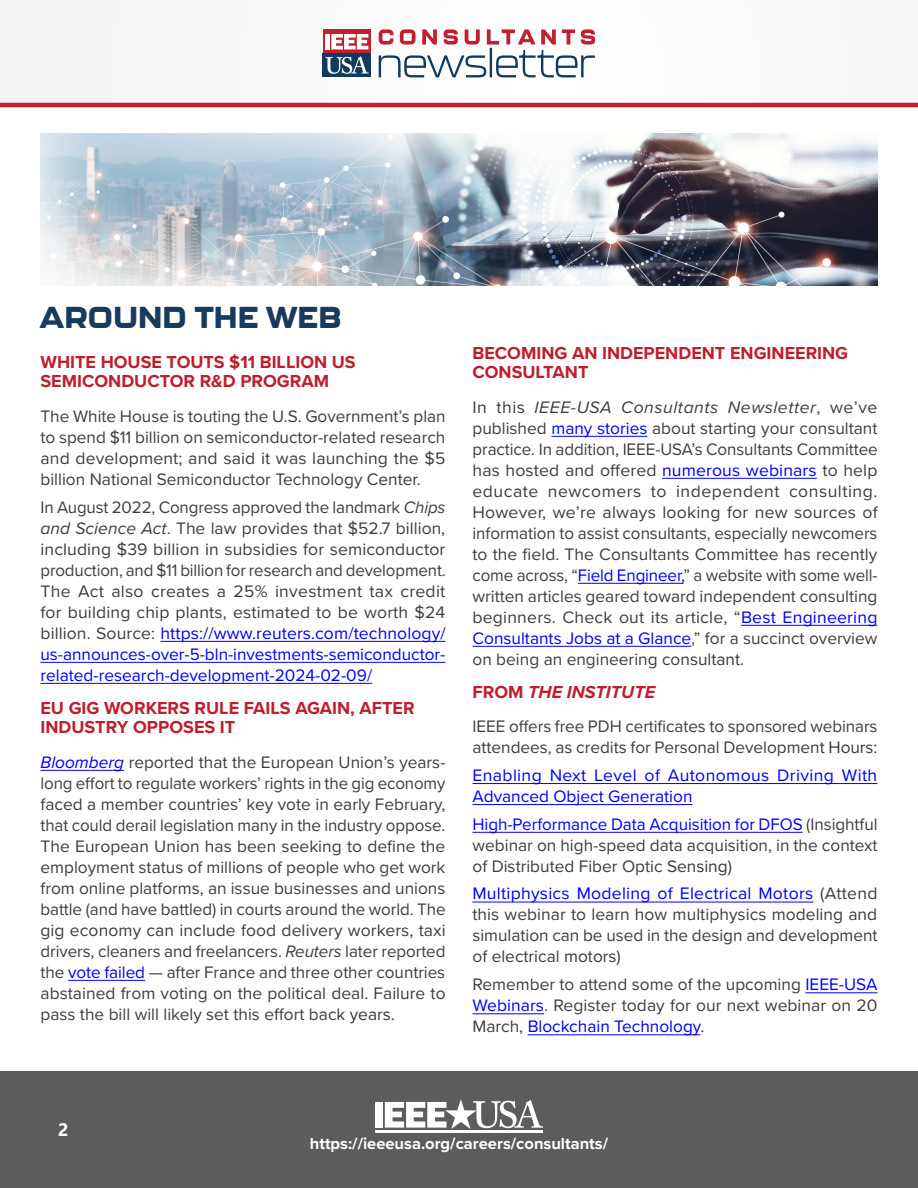
<style>
.page{position:relative;width:918px;height:1188px;background:#fff}
.page>*{position:absolute;margin:0;border:0;box-sizing:border-box;transform-origin:0 0}
.Titulus{font:800 30px "Kallisto";color:#183a5e}
.subheader{font:700 18px/19.5px "Proxima Nova";color:#be1e2d}
.subheader-2{font:italic 700 18px "Proxima Nova";color:#be1e2d}
.t1{font:700 18px "Segoe UI";color:#fff}
.Paragraph{font:17.25px/21px "Proxima Nova";color:#3e3e3f;text-align:justify}
.Paragraph-2{font:17.25px/21px "Proxima Nova";letter-spacing:.02em;color:#00f}
.t2{font:700 16.5px "Proxima Nova";color:#fff}
.s1{color:#383838}
.s2{font-style:italic}
.s3{color:#00f}
.s4{font-style:italic;color:#00f}
.s5{font-style:normal}
</style>
<div class="page">
<div style="left:0;top:0;width:918px;height:104px;background:#f9f9f9"></div>
<div style="left:0;top:1071px;width:918px;height:117px;background:#5c5c5f"></div>
<div style="left:375px;top:1102px;width:8px;height:26px;background:#fff"></div>
<hr style="left:375px;top:1130px;width:72px;height:3px;background:#fff">
<svg style="left:385px;top:1099px;width:158px;height:30px"></svg>
<hr style="left:447px;top:1130px;width:96px;height:3px;background:#fff">
<div style="left:323px;top:29px;width:48px;height:48px;background:#be2231"></div>
<div style="left:323px;top:53px;width:48px;height:24px;background:#123a5e"></div>
<div style="left:325px;top:34px;width:5px;height:15px;background:#fff"></div>
<svg style="left:331px;top:34px;width:37px;height:15px"></svg>
<svg style="left:325px;top:56px;width:44px;height:18px"></svg>
<svg style="left:379px;top:29px;width:216px;height:48px"></svg>
<hr style="left:0;top:103px;width:918px;height:4px;background:#bf2432">
<hr style="left:160px;top:641px;width:286px;height:1px;background:#00f">
<hr style="left:40px;top:662px;width:406px;height:1px;background:#00f">
<hr style="left:40px;top:683px;width:332px;height:1px;background:#00f">
<hr style="left:40px;top:770px;width:84px;height:1px;background:#00f">
<hr style="left:68px;top:980px;width:77px;height:1px;background:#00f">
<hr style="left:551px;top:436px;width:96px;height:1px;background:#00f">
<hr style="left:662px;top:478px;width:155px;height:1px;background:#00f">
<hr style="left:578px;top:583px;width:106px;height:1px;background:#00f">
<hr style="left:741px;top:625px;width:137px;height:1px;background:#00f">
<hr style="left:472px;top:646px;width:219px;height:1px;background:#00f">
<hr style="left:472px;top:783px;width:406px;height:1px;background:#00f">
<hr style="left:472px;top:804px;width:221px;height:1px;background:#00f">
<hr style="left:472px;top:832px;width:331px;height:1px;background:#00f">
<hr style="left:472px;top:902px;width:342px;height:1px;background:#00f">
<hr style="left:805px;top:992px;width:72px;height:1px;background:#00f">
<hr style="left:472px;top:1013px;width:72px;height:1px;background:#00f">
<hr style="left:528px;top:1034px;width:172px;height:1px;background:#00f">
<img style="left:40px;top:134px;width:838px;height:151px">
<p class="Titulus" style="left:40px;top:299px;width:303px">AROUND THE WEB</p>
<p class="subheader" style="left:40px;top:352px;width:317px">WHITE HOUSE TOUTS $11 BILLION US<br>SEMICONDUCTOR R&amp;D PROGRAM</p>
<p class="Paragraph" style="left:40px;top:405px;width:407px">The White House is touting the U.S. Government’s plan to spend $11 billion on semiconductor-related research and development; and said it was launching the $5 billion National Semiconductor Technology <span class="s1">Center.</span></p>
<p class="Paragraph" style="left:40px;top:496px;width:407px">In August 2022, Congress approved the landmark <span class="s2">Chips and Science Act</span>. The law provides that $52.7 billion, including $39 billion in subsidies for semiconductor production, and $11 billion for research and development.<br>The Act also creates a 25% investment tax credit for building chip plants, estimated to be worth $24 billion. Source: <span class="s3">https://www.reuters.com/technology/ us-announces-over-5-bln-investments-semiconductor&shy;related-research-development-2024-02-09/</span></p>
<p class="subheader" style="left:40px;top:697px;width:376px">EU GIG WORKERS RULE FAILS AGAIN, AFTER<br>INDUSTRY OPPOSES IT</p>
<p class="Paragraph" style="left:40px;top:751px;width:407px"><span class="s4">Bloomberg</span> reported that the European Union’s years&shy;long effort to regulate workers’ rights in the gig economy faced a member countries’ key vote in early February, that could derail legislation many in the industry oppose.<br>The European Union has been seeking to define the employment status of millions of people who get work from online platforms, an issue businesses and unions battle (and have battled) in courts around the world. The gig economy can include food delivery workers, taxi drivers, cleaners and freelancers. <span class="s2">Reuters</span> later reported the <span class="s3">vote failed</span> — after France and three other countries abstained from voting on the political deal. Failure to pass the bill will likely set this effort bac<span class="s1">k years.</span></p>
<p class="subheader" style="left:472px;top:342px;width:377px">BECOMING AN INDEPENDENT ENGINEERING<br>CONSULTANT</p>
<p class="Paragraph" style="left:472px;top:396px;width:407px">In this <span class="s2">IEEE-USA Consultants Newsletter</span>, we’ve published <span class="s3">many stories</span> about starting your consultant practice. In addition, IEEE-USA’s Consultants Committee has hosted and offered <span class="s3">numerous webinars</span> to help educate newcomers to independent consulting.<br>However, we’re always looking for new sources of information to assist consultants, especially newcomers to the field. The Consultants Committee has recently come across, “<span class="s3">Field Engineer,</span>” a website with some well&shy;written articles geared toward independent consulting beginners. Check out its article, “<span class="s3">Best Engineering Consultants Jobs at a Glance</span>,” for a succinct overview on being an engineering con<span class="s1">sultant.</span></p>
<p class="subheader-2" style="left:473px;top:678px;width:184px"><span class="s5">FROM</span> THE INSTITUTE</p>
<p class="Paragraph" style="left:473px;top:715px;width:407px">IEEE offers free PDH certificates to sponsored webinars attendees, as credits for Personal Developmen<span class="s1">t Hours:</span></p>
<p class="Paragraph-2" style="left:473px;top:764px;width:406px">Enabling Next Level of Autonomous Driving With<br>Advanced Object Generation</p>
<p class="Paragraph" style="left:473px;top:813px;width:407px"><span class="s3">High-Performance Data Acquisition for DFOS</span> (Insightful webinar on high-speed data acquisition, in the context of Distributed Fiber Optic <span class="s1">Sensing)</span></p>
<p class="Paragraph" style="left:473px;top:882px;width:407px"><span class="s3">Multiphysics Modeling of Electrical Motors</span> (Attend this webinar to learn how multiphysics modeling and simulation can be used in the design and development of electrical <span class="s1">motors)</span></p>
<p class="Paragraph" style="left:473px;top:973px;width:407px">Remember to attend some of the upcoming <span class="s3">IEEE-USA Webinars</span>. Register today for our next webinar on 20<br>March, <span class="s3">Blockchain Technology</span><span class="s1">.</span></p>
<p class="t1" style="left:58px;top:1113px;width:12px">2</p>
<p class="t2" style="left:310px;top:1131px;width:300px">https://ieeeusa.org/careers/consultants/</p>
</div>
